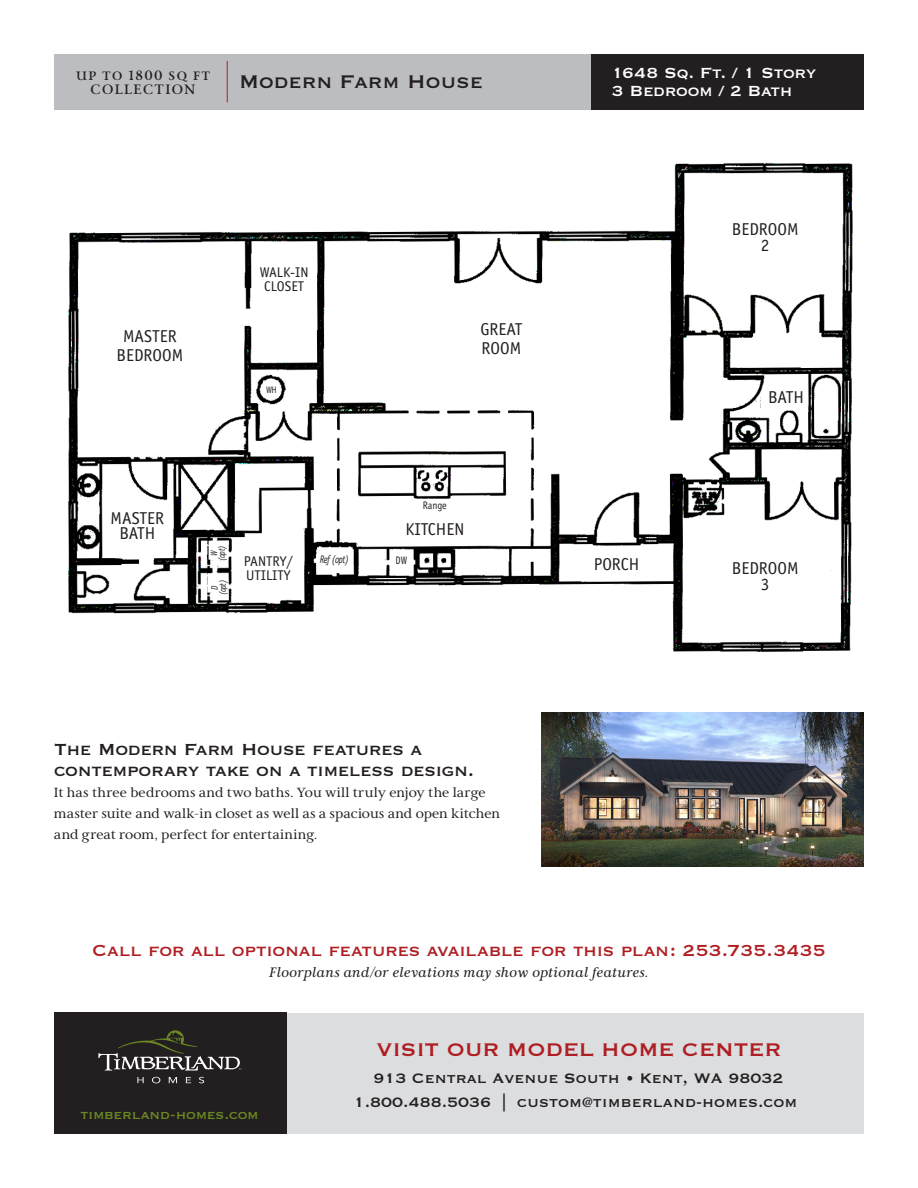
<style>
.page{position:relative;width:918px;height:1188px;background:#fff}
.page>*{position:absolute;margin:0;border:0;box-sizing:border-box;transform-origin:0 0}
.t1{font:24px "Copperplate Thirty One BC";color:#af1e22}
.t2{font:24px "Copperplate Thirty One BC";color:#231f20}
.t3{font:21px/21px "Copperplate Thirty One BC";letter-spacing:-.02em;color:#231f20}
.t4{font:21px "Copperplate Thirty One BC";letter-spacing:-.015em;color:#af1e22}
.t5{font:19.2px "Copperplate Thirty One BC";letter-spacing:-.02em;color:#fff}
.t6{font:18px/24px "Copperplate Thirty One BC";color:#231f20;text-align:center}
.t7{font:17.25px/18.8px "Officina Sans";color:#231f20}
.t8{font:16.05px "Copperplate Thirty One BC";letter-spacing:-.015em;color:#6a8922}
.t9{font:14.1px/14.1px "Officina Sans";color:#231f20}
.t10{font:italic 13.5px "Carrig Pro";letter-spacing:.025em;color:#231f20}
.t11{font:500 13.5px "Carrig Pro";letter-spacing:.1em;color:#231f20}
.t12{font:13.2px/21px "Carrig Pro";color:#231f20}
.t13{font:italic 10.95px "Officina Sans";letter-spacing:-.05em;color:#231f20;scale:.8 1}
.t14{font:10.95px "Officina Sans";color:#231f20;scale:.9 1}
.t15{font:10.95px "Officina Sans";color:#231f20;scale:.85 1}
.t16{font:italic 9.45px "Officina Sans";color:#231f20;scale:.85 1}
.t17{font:9.45px "Officina Sans";color:#231f20;scale:.9 1}
</style>
<div class="page">
<div style="left:54px;top:54px;width:540px;height:55px;background:#bcbdc0"></div>
<div style="left:54px;top:1013px;width:810px;height:121px;background:#dcdddf"></div>
<div style="left:54px;top:1012px;width:232px;height:122px;background:#231f20"></div>
<img style="left:541px;top:713px;width:323px;height:153px">
<hr style="left:227px;top:61px;width:1px;height:41px;background:#af1e22">
<div style="left:592px;top:54px;width:272px;height:55px;background:#231f20"></div>
<svg style="left:137px;top:1077px;width:7px;height:6px"></svg>
<svg style="left:152px;top:1077px;width:8px;height:6px"></svg>
<svg style="left:169px;top:1077px;width:8px;height:6px"></svg>
<svg style="left:186px;top:1077px;width:5px;height:6px"></svg>
<svg style="left:199px;top:1077px;width:5px;height:6px"></svg>
<svg style="left:98px;top:1030px;width:143px;height:41px"></svg>
<img style="left:68px;top:162px;width:785px;height:490px">
<div style="left:593px;top:557px;width:47px;height:14px;background:#fff"></div>
<div style="left:109px;top:511px;width:57px;height:28px;background:#fff"></div>
<div style="left:768px;top:390px;width:36px;height:13px;background:#fff"></div>
<div style="left:263px;top:386px;width:17px;height:10px;background:#fff"></div>
<p class="t11" style="left:76px;top:66px;width:136px">up to 1800 sq ft</p>
<p class="t11" style="left:91px;top:79px;width:106px">COLLECTION</p>
<p class="t2" style="left:239px;top:70px;width:246px">Modern Farm House</p>
<p class="t7" style="left:123px;top:327px;width:55px">MASTER</p>
<p class="t7" style="left:117px;top:346px;width:68px">BEDROOM</p>
<p class="t9" style="left:260px;top:265px;width:50px">WALK-IN</p>
<p class="t9" style="left:264px;top:279px;width:41px">CLOSET</p>
<p class="t17" style="left:266px;top:384px;width:13px">WH</p>
<p class="t7" style="left:480px;top:320px;width:44px">GREAT<br>ROOM</p>
<p class="t14" style="left:423px;top:499px;width:28px">Range</p>
<p class="t7" style="left:111px;top:509px;width:55px">MASTER</p>
<p class="t7" style="left:120px;top:524px;width:37px">BATH</p>
<p class="t7" style="left:406px;top:520px;width:60px">KITCHEN</p>
<p class="t16" style="left:208px;top:556px;width:9px;rotate:-90deg">W</p>
<p class="t16" style="left:216px;top:561px;width:20px;rotate:-90deg">(opt)</p>
<p class="t16" style="left:209px;top:590px;width:7px;rotate:-90deg">D</p>
<p class="t16" style="left:217px;top:595px;width:20px;rotate:-90deg">(opt)</p>
<p class="t9" style="left:244px;top:554px;width:50px">PANTRY/<br>UTILITY</p>
<p class="t13" style="left:320px;top:553px;width:38px">Ref (opt)</p>
<p class="t15" style="left:396px;top:554px;width:15px">DW</p>
<p class="t3" style="left:54px;top:739px;width:422px">The Modern Farm House features a contemporary take on a timeless design.</p>
<p class="t12" style="left:54px;top:782px;width:448px">It has three bedrooms and two baths. You will truly enjoy the large master suite and walk-in closet as well as a spacious and open kitchen and great room, perfect for entertaining.</p>
<p class="t5" style="left:612px;top:64px;width:206px">1648 Sq. Ft. / 1 Story</p>
<p class="t5" style="left:612px;top:82px;width:182px">3 Bedroom / 2 Bath</p>
<p class="t7" style="left:732px;top:220px;width:68px">BEDROOM</p>
<p class="t7" style="left:761px;top:236px;width:10px">2</p>
<p class="t7" style="left:594px;top:554px;width:47px">PORCH</p>
<p class="t7" style="left:768px;top:388px;width:37px">BATH</p>
<p class="t7" style="left:732px;top:559px;width:68px">BEDROOM</p>
<p class="t7" style="left:761px;top:575px;width:10px">3</p>
<p class="t4" style="left:92px;top:940px;width:735px">Call for all optional features available for this plan: 253.735.3435</p>
<p class="t10" style="left:269px;top:963px;width:381px">Floorplans and/or elevations may show optional features.</p>
<p class="t8" style="left:81px;top:1107px;width:180px">timberland-homes.com</p>
<p class="t1" style="left:377px;top:1038px;width:407px">VISIT OUR MODEL HOME CENTER</p>
<p class="t6" style="left:354px;top:1066px;width:445px">913 Central Avenue South • Kent, WA 98032<br>1.800.488.5036 | custom@timberland-homes.com</p>
</div>
